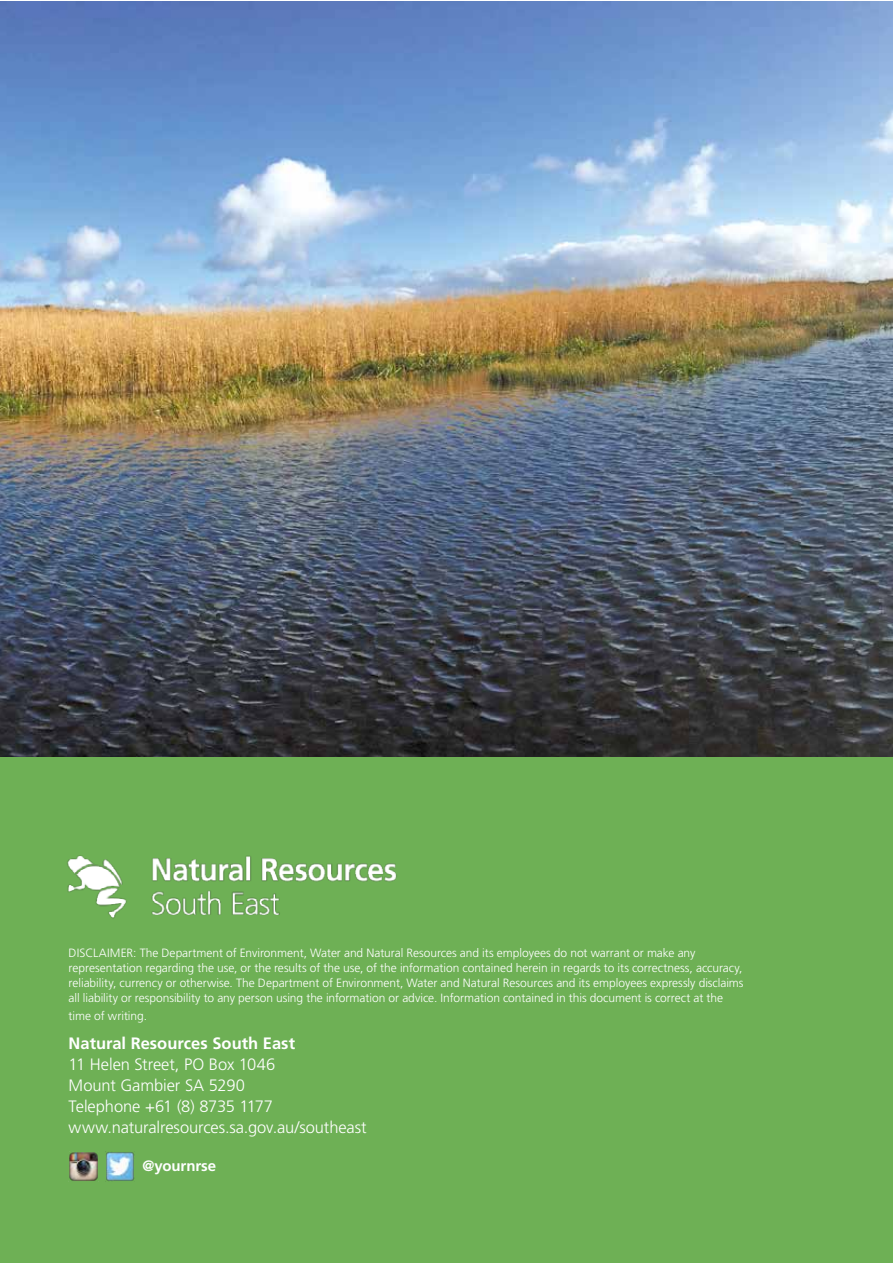
<style>
.page{position:relative;width:893px;height:1263px;background:#fff}
.page>*{position:absolute;margin:0;border:0;box-sizing:border-box;transform-origin:0 0}
.t1{font:300 16.5px/21px "Frutiger LT Pro";letter-spacing:-.005em;color:#fff}
.t2{font:700 16.5px "Frutiger LT Pro";color:#fff}
.t3{font:700 15px "Frutiger LT Pro";letter-spacing:-.01em;color:#fff}
.t4{font:300 12px/15px "Frutiger LT Pro";letter-spacing:-.005em;color:#fff}
</style>
<div class="page">
<img style="left:0;top:1px;width:893px;height:757px">
<div style="left:0;top:758px;width:893px;height:505px;background:#6eb055"></div>
<img style="left:67px;top:855px;width:330px;height:64px">
<img style="left:106px;top:1152px;width:29px;height:29px">
<img style="left:69px;top:1152px;width:29px;height:29px">
<p class="t4" style="left:69px;top:945px;width:676px">DISCLAIMER: The Department of Environment, Water and Natural Resources and its employees do not warrant or make any representation regarding the use, or the results of the use, of the information contained herein in regards to its correctness, accuracy, reliability, currency or otherwise. The Department of Environment, Water and Natural Resources and its employees expressly disclaims all liability or responsibility to any person using the information or advice. Information contained in this document is correct at the</p>
<p class="t4" style="left:69px;top:1008px;width:80px">time of writing.</p>
<h1 class="t2" style="left:69px;top:1033px;width:228px">Natural Resources South East</h1>
<h1 class="t1" style="left:69px;top:1054px;width:300px">11 Helen Street, PO Box 1046<br>Mount Gambier SA 5290<br>Telephone +61 (8) 8735 1177 www.naturalresources.sa.gov.au/southeast</h1>
<p class="t3" style="left:142px;top:1157px;width:75px">@yournrse</p>
</div>
